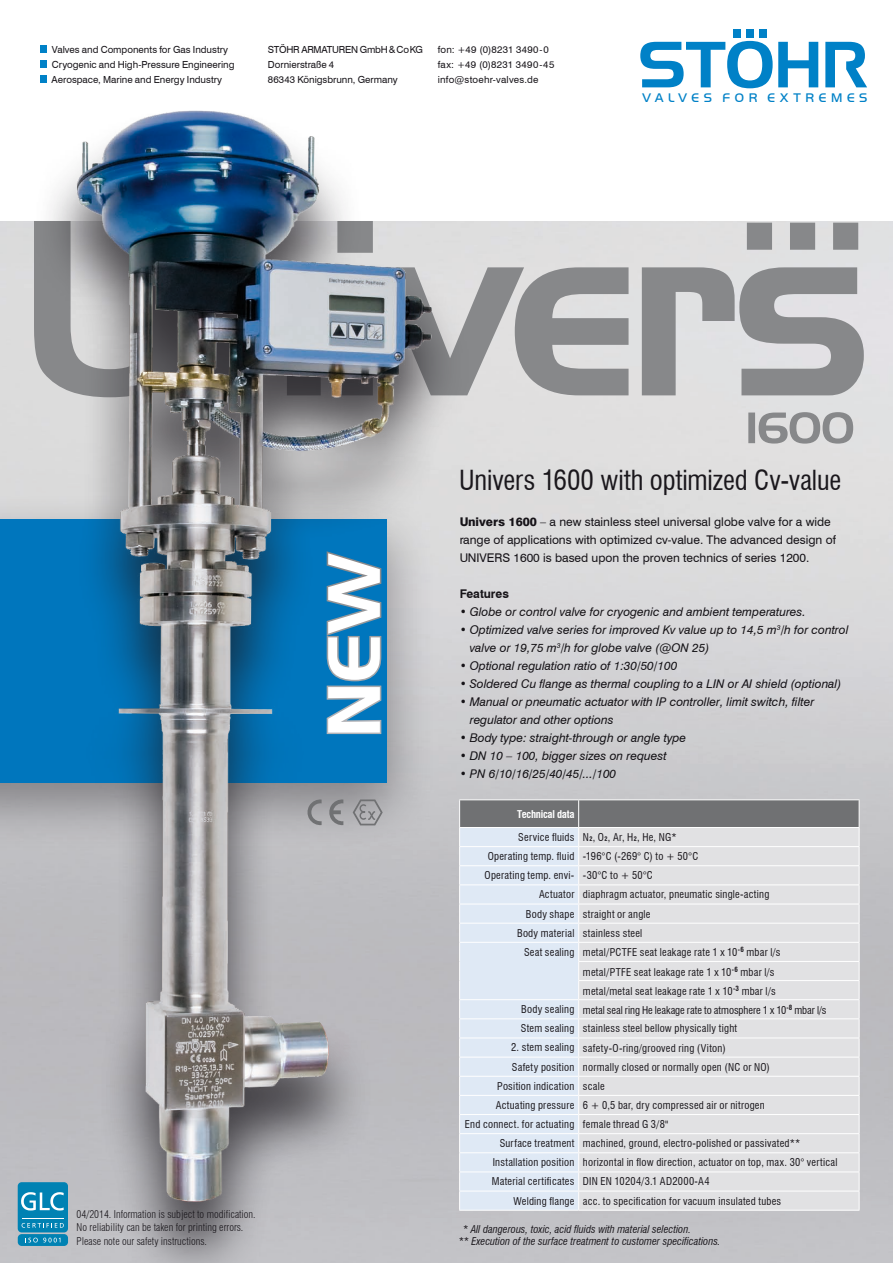
<style>
.page{position:relative;width:893px;height:1263px;background:#fff}
.page>*{position:absolute;margin:0;border:0;box-sizing:border-box;transform-origin:0 0}
.Produkt{font:72px "Handel Gothic BT";color:#fff}
.t1{font:condensed 27px "Swiss 721 BT";letter-spacing:-.005em;color:#1a171c}
.t2{font:12.9px "Handel Got D Ligh";letter-spacing:.36em;color:#0081c7}
.t3{font:italic 12px/18px "Swiss 721 BT";color:#1a171c}
.t4{font:12px/18px "Swiss 721 BT";color:#1a171c}
.t5{font:700 12px "Swiss 721 BT";color:#1a171c}
.Tabellentext_linksbü{font:condensed 10.5px "Swiss 721 BT";letter-spacing:.025em;color:#1a171c}
.Tabellentext_rechbü{font:condensed 10.5px "Swiss 721 BT";letter-spacing:.025em;color:#1a171c}
.t6{font:300 condensed 10.5px/13.5px "Swiss 721 BT";color:#1a171c}
.t7{font:italic condensed 10.5px "Swiss 721 BT";color:#1a171c}
.Tabellentext_linksbü-2{font:condensed 10.5px "Swiss 721 BT";color:#1a171c}
.Tabellentext_rechbü-2{font:700 condensed 10.5px "Swiss 721 BT";letter-spacing:-.025em;color:#fff}
.t8{font:9.75px "Swiss 721 BT";color:#1a171c}
.t9{font:9.75px "Swiss 721 BT";letter-spacing:-.025em;color:#1a171c}
.t10{font:9.75px "Swiss 721 BT";letter-spacing:.035em;color:#1a171c}
.t11{font:9.75px "Swiss 721 BT";letter-spacing:.025em;color:#1a171c}
.t12{font:9.75px "Swiss 721 BT";letter-spacing:.03em;color:#1a171c}
.s1{font-weight:800}
.s2{font-weight:700;font-size:6.15px}
</style>
<div class="page">
<img style="left:0;top:221px;width:893px;height:1042px">
<svg style="left:748px;top:412px;width:105px;height:32px;background:#b2b2b3"></svg>
<svg style="left:468px;top:221px;width:396px;height:176px;background:#b7b7b9"></svg>
<div style="left:0;top:519px;width:387px;height:263px;background:#0076bd"></div>
<div style="left:18px;top:1234px;width:50px;height:12px;background:#0082b3;border-radius:4px"></div>
<div style="left:18px;top:1182px;width:50px;height:50px;background:#0082b3;border-radius:4px"></div>
<hr style="left:22px;top:1218px;width:42px;height:1px;background:#fff">
<svg style="left:21px;top:1193px;width:5px;height:17px"></svg>
<div style="left:26px;top:103px;width:442px;height:1160px;background:#1a171c;opacity:.75"></div>
<img style="left:77px;top:111px;width:354px;height:1113px">
<div style="left:40px;top:60px;width:7px;height:8px;background:#0081c7"></div>
<div style="left:40px;top:76px;width:7px;height:7px;background:#0081c7"></div>
<div style="left:40px;top:45px;width:7px;height:8px;background:#0081c7"></div>
<svg style="left:825px;top:42px;width:42px;height:45px"></svg>
<svg style="left:640px;top:41px;width:178px;height:47px"></svg>
<div style="left:746px;top:29px;width:8px;height:8px;background:#0081c7"></div>
<div style="left:733px;top:29px;width:8px;height:8px;background:#0081c7"></div>
<div style="left:759px;top:29px;width:8px;height:8px;background:#0081c7"></div>
<svg style="left:353px;top:799px;width:30px;height:26px"></svg>
<svg style="left:307px;top:799px;width:15px;height:26px"></svg>
<svg style="left:329px;top:799px;width:14px;height:26px"></svg>
<hr style="left:459px;top:799px;width:120px;height:1px;background:#fff">
<hr style="left:579px;top:799px;width:280px;height:1px;background:#fff">
<hr style="left:459px;top:1210px;width:120px;height:1px;background:#fff">
<hr style="left:579px;top:1210px;width:280px;height:1px;background:#fff">
<svg style="left:459px;top:800px;width:401px;height:410px;background:#dadde1"></svg>
<hr style="left:459px;top:1057px;width:120px;height:1px;background:#fff">
<p class="t8" style="left:52px;top:44px;width:178px">Valves and Components for Gas Industry</p>
<p class="t8" style="left:52px;top:59px;width:184px">Cryogenic and High-Pressure Engineering</p>
<p class="t8" style="left:52px;top:74px;width:172px">Aerospace, Marine and Energy Industry</p>
<p class="t9" style="left:268px;top:44px;width:157px">STÖHR ARMATUREN GmbH &amp; Co KG</p>
<p class="t8" style="left:268px;top:59px;width:68px">Dornierstraße 4</p>
<p class="t8" style="left:268px;top:74px;width:131px">86343 Königsbrunn, Germany</p>
<p class="t12" style="left:438px;top:44px;width:113px">fon: +49 (0)8231 3490-0</p>
<p class="t10" style="left:438px;top:59px;width:118px">fax: +49 (0)8231 3490-45</p>
<p class="t11" style="left:438px;top:74px;width:102px">info@stoehr-valves.de</p>
<p class="t2" style="left:642px;top:91px;width:227px">VALVES FOR EXTREMES</p>
<p class="Produkt" style="left:310px;top:738px;width:187px;rotate:-90deg">NEW</p>
<p class="t6" style="left:77px;top:1207px;width:181px">04/2014. Information is subject to modification.<br>No reliability can be taken for printing errors.<br>Please note our safety instructions.</p>
<p class="t1" style="left:459px;top:463px;width:384px">Univers 1600 with optimized Cv-value</p>
<p class="t4" style="left:459px;top:513px;width:378px"><span class="s1">Univers 1600</span> – a new stainless steel universal globe valve for a wide range of applications with optimized cv-value. The advanced design of<br>UNIVERS 1600 is based upon the proven technics of series 1200.</p>
<p class="t5" style="left:459px;top:586px;width:51px">Features</p>
<p class="t3" style="left:459px;top:603px;width:348px">• Globe or control valve for cryogenic and ambient temperatures.</p>
<p class="t3" style="left:470px;top:621px;width:380px;text-indent:-10px">• Optimized valve series for improved Kv value up to 14,5 m<sup>3</sup>/h for control valve or 19,75 m<sup>3</sup>/h for globe valve (@ON 25)</p>
<p class="t3" style="left:459px;top:657px;width:219px">• Optional regulation ratio of 1:30/50/100</p>
<p class="t3" style="left:459px;top:675px;width:384px">• Soldered Cu flange as thermal coupling to a LIN or AI shield (optional)</p>
<p class="t3" style="left:470px;top:693px;width:346px;text-indent:-10px">• Manual or pneumatic actuator with lP controller, limit switch, filter regulator and other options</p>
<p class="t3" style="left:459px;top:729px;width:229px">• Body type: straight-through or angle type</p>
<p class="t3" style="left:459px;top:747px;width:209px">• DN 10 – 100, bigger sizes on request</p>
<p class="t3" style="left:459px;top:765px;width:158px">• PN 6/10/16/25/40/45/.../100</p>
<p class="Tabellentext_rechbü-2" style="left:517px;top:807px;width:59px">Technical data</p>
<p class="Tabellentext_rechbü" style="left:518px;top:831px;width:58px">Service fluids</p>
<p class="Tabellentext_linksbü" style="left:583px;top:831px;width:95px">N<span class="s2">2</span>, O<span class="s2">2</span>, Ar, H<span class="s2">2</span>, He, NG*</p>
<p class="Tabellentext_rechbü" style="left:488px;top:850px;width:88px">Operating temp. fluid</p>
<p class="Tabellentext_linksbü" style="left:583px;top:850px;width:117px">-196°C (-269° C) to + 50°C</p>
<p class="Tabellentext_rechbü" style="left:485px;top:869px;width:91px">Operating temp. envi-</p>
<p class="Tabellentext_linksbü" style="left:583px;top:869px;width:71px">-30°C to + 50°C</p>
<p class="Tabellentext_rechbü" style="left:539px;top:888px;width:37px">Actuator</p>
<p class="Tabellentext_linksbü" style="left:583px;top:888px;width:188px">diaphragm actuator, pneumatic single-acting</p>
<p class="Tabellentext_rechbü" style="left:526px;top:907px;width:50px">Body shape</p>
<p class="Tabellentext_linksbü" style="left:583px;top:907px;width:69px">straight or angle</p>
<p class="Tabellentext_rechbü" style="left:517px;top:926px;width:59px">Body material</p>
<p class="Tabellentext_linksbü" style="left:583px;top:926px;width:61px">stainless steel</p>
<p class="Tabellentext_rechbü" style="left:524px;top:945px;width:52px">Seat sealing</p>
<p class="Tabellentext_linksbü" style="left:583px;top:946px;width:199px">metal/PCTFE seat leakage rate 1 x 10<sup>-6</sup> mbar l/s</p>
<p class="Tabellentext_linksbü" style="left:583px;top:965px;width:193px">metal/PTFE seat leakage rate 1 x 10<sup>-6</sup> mbar l/s</p>
<p class="Tabellentext_linksbü" style="left:583px;top:984px;width:194px">metal/metal seat leakage rate 1 x 10<sup>-3</sup> mbar l/s</p>
<p class="Tabellentext_rechbü" style="left:521px;top:1003px;width:55px">Body sealing</p>
<p class="Tabellentext_linksbü-2" style="left:583px;top:1004px;width:245px">metal seal ring He leakage rate to atmosphere 1 x 10<sup>-8</sup> mbar l/s</p>
<p class="Tabellentext_rechbü" style="left:521px;top:1022px;width:55px">Stem sealing</p>
<p class="Tabellentext_linksbü" style="left:583px;top:1022px;width:156px">stainless steel bellow physically tight</p>
<p class="Tabellentext_rechbü" style="left:511px;top:1041px;width:65px">2. stem sealing</p>
<p class="Tabellentext_linksbü" style="left:583px;top:1041px;width:144px">safety-O-ring/grooved ring (Viton)</p>
<p class="Tabellentext_rechbü" style="left:512px;top:1060px;width:64px">Safety position</p>
<p class="Tabellentext_linksbü" style="left:583px;top:1060px;width:188px">normally closed or normally open (NC or NO)</p>
<p class="Tabellentext_rechbü" style="left:497px;top:1080px;width:79px">Position indication</p>
<p class="Tabellentext_linksbü" style="left:583px;top:1080px;width:23px">scale</p>
<p class="Tabellentext_rechbü" style="left:496px;top:1099px;width:80px">Actuating pressure</p>
<p class="Tabellentext_linksbü" style="left:583px;top:1099px;width:183px">6 + 0,5 bar, dry compressed air or nitrogen</p>
<p class="Tabellentext_rechbü" style="left:465px;top:1118px;width:111px">End connect. for actuating</p>
<p class="Tabellentext_linksbü" style="left:583px;top:1118px;width:87px">female thread G 3/8"</p>
<p class="Tabellentext_rechbü" style="left:500px;top:1137px;width:76px">Surface treatment</p>
<p class="Tabellentext_linksbü" style="left:583px;top:1137px;width:219px">machined, ground, electro-polished or passivated**</p>
<p class="Tabellentext_rechbü" style="left:493px;top:1156px;width:83px">Installation position</p>
<p class="Tabellentext_linksbü" style="left:583px;top:1156px;width:256px">horizontal in flow direction, actuator on top, max. 30° vertical</p>
<p class="Tabellentext_rechbü" style="left:492px;top:1175px;width:84px">Material certificates</p>
<p class="Tabellentext_linksbü" style="left:583px;top:1175px;width:128px">DIN EN 10204/3.1 AD2000-A4</p>
<p class="Tabellentext_rechbü" style="left:514px;top:1194px;width:62px">Welding flange</p>
<p class="Tabellentext_linksbü" style="left:583px;top:1194px;width:200px">acc. to specification for vacuum insulated tubes</p>
<p class="t7" style="left:463px;top:1223px;width:230px">* All dangerous, toxic, acid fluids with material selection.</p>
<p class="t7" style="left:458px;top:1235px;width:264px">** Execution of the surface treatment to customer specifications.</p>
</div>
